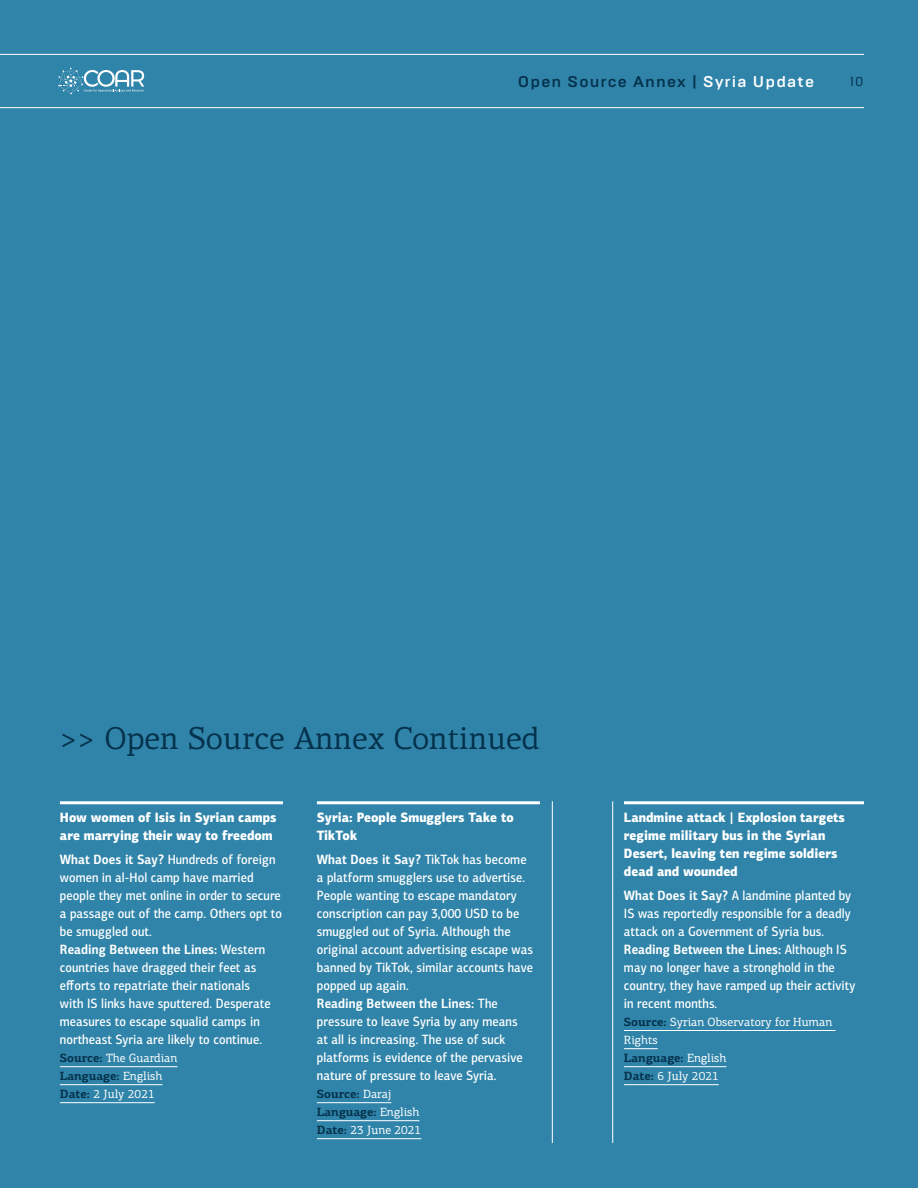
<style>
.page{position:relative;width:918px;height:1188px;background:#3084a9}
.page>*{position:absolute;margin:0;border:0;box-sizing:border-box;transform-origin:0 0}
.Title_Anex{font:31.5px "PF Centro Serif Pro";color:#04314b}
.t1{font:500 15.45px "Brutal Type";letter-spacing:.07em;color:#04314b;scale:1.06 1}
.Body_Anex{font:500 13.5px/18px "PF Centro Sans Pro";letter-spacing:.005em;color:#fff;scale:.89 1}
.Headline_Anex{font:900 13.5px/18px "PF Centro Sans Pro";letter-spacing:.005em;color:#fff;scale:.89 1}
.t2{font:12.9px "Brutal Type";color:#04314b;scale:1.06 1}
.SourceLanguageDate{font:12px/18px "PF Centro Slab Pro";color:#fff}
.SourceLanguageDate-2{font:700 12px "PF Centro Slab Pro";color:#04314b}
.s1{color:#fff}
.s2{font-weight:700}
.s3{font-weight:700;color:#04314b}
.s4{font-weight:400;color:#fff}
</style>
<div class="page">
<hr style="left:0;top:107px;width:864px;height:1px;background:#fff">
<hr style="left:0;top:54px;width:864px;height:1px;background:#fff">
<svg style="left:58px;top:68px;width:86px;height:26px"></svg>
<hr style="left:612px;top:801px;width:1px;height:342px;background:#fff">
<hr style="left:552px;top:801px;width:1px;height:342px;background:#fff">
<hr style="left:60px;top:801px;width:223px;height:3px;background:#fff">
<hr style="left:60px;top:1066px;width:118px;height:1px;background:#fff">
<hr style="left:60px;top:1084px;width:102px;height:1px;background:#fff">
<hr style="left:60px;top:1102px;width:95px;height:1px;background:#fff">
<hr style="left:317px;top:801px;width:223px;height:3px;background:#fff">
<hr style="left:317px;top:1102px;width:74px;height:1px;background:#fff">
<hr style="left:317px;top:1120px;width:102px;height:1px;background:#fff">
<hr style="left:317px;top:1138px;width:104px;height:1px;background:#fff">
<hr style="left:624px;top:801px;width:240px;height:3px;background:#fff">
<hr style="left:624px;top:1030px;width:212px;height:1px;background:#fff">
<hr style="left:624px;top:1048px;width:34px;height:1px;background:#fff">
<hr style="left:624px;top:1066px;width:103px;height:1px;background:#fff">
<hr style="left:624px;top:1084px;width:95px;height:1px;background:#fff">
<p class="t1" style="left:518px;top:72px;width:281px">Open Source Annex | <span class="s1">Syria Update</span></p>
<p class="t2" style="left:850px;top:74px;width:14px">10</p>
<p class="Title_Anex" style="left:60px;top:720px;width:481px">&gt;&gt; Open Source Annex Continued</p>
<p class="Headline_Anex" style="left:60px;top:809px;width:245px">How women of Isis in Syrian camps are marrying their way to freedom</p>
<p class="Body_Anex" style="left:60px;top:850px;width:251px"><span class="s2">What Does it Say?</span> Hundreds of foreign women in al-Hol camp have married people they met online in order to secure a passage out of the camp. Others opt to be smuggled out.</p>
<p class="Body_Anex" style="left:60px;top:940px;width:238px"><span class="s2">Reading Between the Lines:</span> Western countries have dragged their feet as efforts to repatriate their nationals with IS links have sputtered. Desperate measures to escape squalid camps in northeast Syria are likely to continue.</p>
<p class="SourceLanguageDate" style="left:60px;top:1049px;width:119px"><span class="s3">Source:</span> The Guardian</p>
<p class="SourceLanguageDate-2" style="left:60px;top:1068px;width:104px">Language: <span class="s4">English</span></p>
<p class="SourceLanguageDate" style="left:60px;top:1085px;width:96px"><span class="s3">Date:</span> 2 July 2021</p>
<p class="Headline_Anex" style="left:317px;top:809px;width:223px">Syria: People Smugglers Take to<br>TikTok</p>
<p class="Body_Anex" style="left:317px;top:850px;width:244px"><span class="s2">What Does it Say?</span> TikTok has become a platform smugglers use to advertise.<br>People wanting to escape mandatory conscription can pay 3,000 USD to be smuggled out of Syria. Although the original account advertising escape was banned by TikTok, similar accounts have popped up again.</p>
<p class="Body_Anex" style="left:317px;top:994px;width:233px"><span class="s2">Reading Between the Lines:</span> The pressure to leave Syria by any means at all is increasing. The use of suck platforms is evidence of the pervasive nature of pressure to leave Syria.</p>
<p class="SourceLanguageDate-2" style="left:317px;top:1086px;width:76px">Source: <span class="s4">Daraj</span></p>
<p class="SourceLanguageDate-2" style="left:317px;top:1104px;width:104px">Language: <span class="s4">English</span></p>
<p class="SourceLanguageDate" style="left:317px;top:1121px;width:106px"><span class="s3">Date:</span> 23 June 2021</p>
<p class="Headline_Anex" style="left:624px;top:809px;width:250px">Landmine attack | Explosion targets regime military bus in the Syrian<br>Desert, leaving ten regime soldiers dead and wounded</p>
<p class="Body_Anex" style="left:624px;top:886px;width:257px;text-align:justify"><span class="s2">What Does it Say?</span> A landmine planted by IS was reportedly responsible for a deadly attack on a Government of Syria bus.</p>
<p class="Body_Anex" style="left:624px;top:940px;width:261px"><span class="s2">Reading Between the Lines:</span> Although IS may no longer have a stronghold in the country, they have ramped up their activity in recent months.</p>
<p class="SourceLanguageDate" style="left:624px;top:1013px;width:210px"><span class="s3">Source:</span> Syrian Observatory for Human<br>Rights</p>
<p class="SourceLanguageDate-2" style="left:624px;top:1050px;width:104px">Language: <span class="s4">English</span></p>
<p class="SourceLanguageDate" style="left:624px;top:1067px;width:96px"><span class="s3">Date:</span> 6 July 2021</p>
</div>
